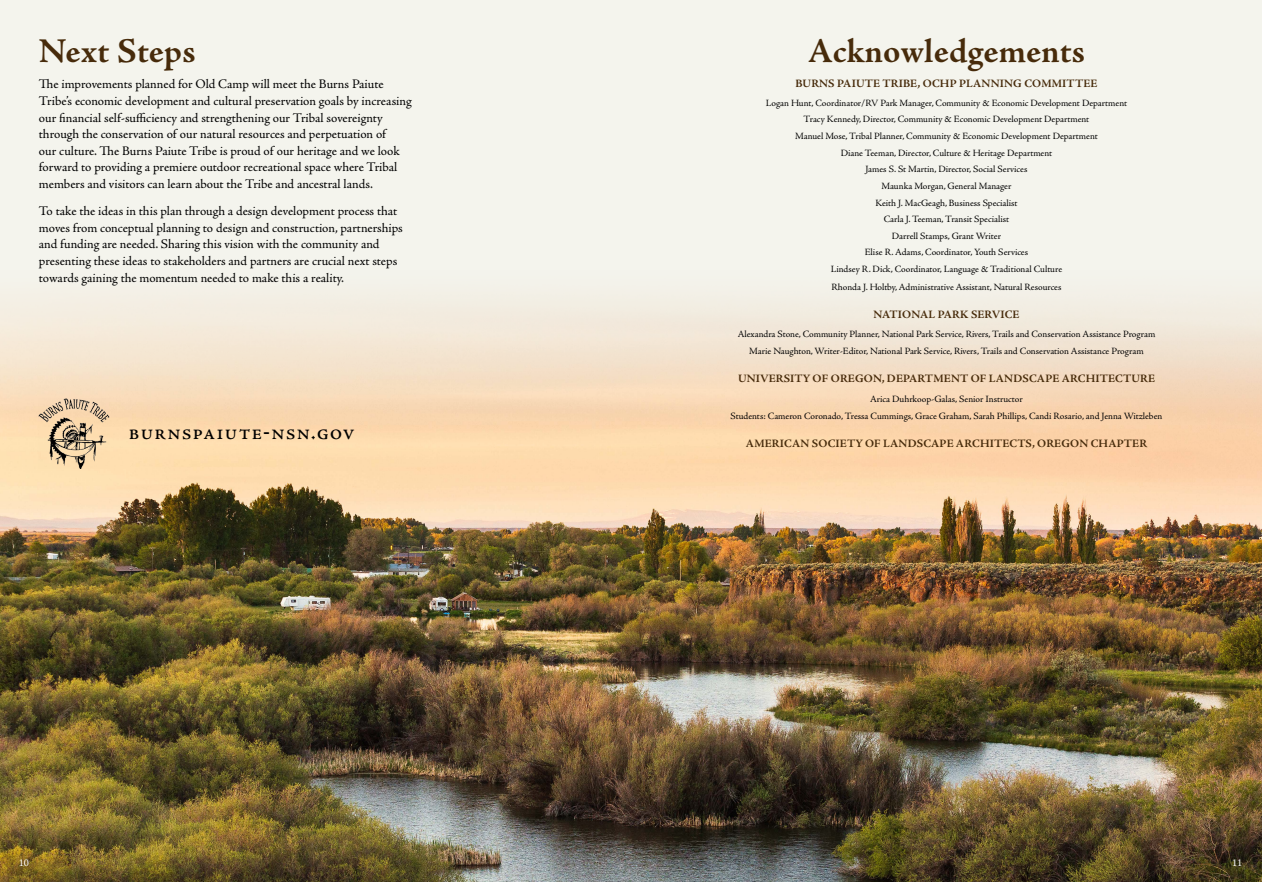
<style>
.page{position:relative;width:1262px;height:882px;background:#f4f4ed}
.page>*{position:absolute;margin:0;border:0;box-sizing:border-box;transform-origin:0 0}
.biggums{font:700 35px "Adobe Jenson Pro";letter-spacing:.005em;color:#472b0b}
.t1{font:22.75px "Adobe Jenson Pro";letter-spacing:.04em;color:#000}
.t2{font:13.12px/16.6px "Adobe Jenson Pro";color:#000}
.thanks_big{font:700 11.38px "Adobe Jenson Pro";letter-spacing:.015em;color:#472b0b}
.t3{font:10.5px "Adobe Jenson Pro";color:#fff}
.t4{font:9.62px "Adobe Jenson Pro";letter-spacing:-.005em;color:#000}
.s1{font-family:"Arial Narrow"}
</style>
<div class="page">
<img style="left:0;top:301px;width:1262px;height:581px">
<img style="left:39px;top:398px;width:71px;height:71px">
<p class="biggums" style="left:39px;top:31px;width:158px">Next Steps</p>
<p class="t2" style="left:39px;top:76px;width:374px">The improvements planned for Old Camp will meet the Burns Paiute Tribe’s economic development and cultural preservation goals by increasing our financial self-sufficiency and strengthening our Tribal sovereignty through the conservation of our natural resources and perpetuation of<br>our culture. The Burns Paiute Tribe is proud of our heritage and we look forward to providing a premiere outdoor recreational space where Tribal members and visitors can learn about the Tribe and ancestral lands.</p>
<p class="t2" style="left:39px;top:203px;width:365px">To take the ideas in this plan through a design development process that moves from conceptual planning to design and construction, partnerships and funding are needed. Sharing this vision with the community and presenting these ideas to stakeholders and partners are crucial next steps towards gaining the momentum needed to make this a reality.</p>
<p class="t1" style="left:129px;top:419px;width:228px">burnspaiute<span class="s1">-</span>nsn.gov</p>
<p class="biggums" style="left:808px;top:31px;width:279px">Acknowledgements</p>
<p class="thanks_big" style="left:795px;top:77px;width:303px">BURNS PAIUTE TRIBE, OCHP PLANNING COMMITTEE</p>
<p class="t4" style="left:766px;top:97px;width:363px">Logan Hunt, Coordinator/RV Park Manager, Community &amp; Economic Development Department</p>
<p class="t4" style="left:803px;top:114px;width:287px">Tracy Kennedy, Director, Community &amp; Economic Development Department</p>
<p class="t4" style="left:795px;top:131px;width:304px">Manuel Mose, Tribal Planner, Community &amp; Economic Development Department</p>
<p class="t4" style="left:841px;top:147px;width:213px">Diane Teeman, Director, Culture &amp; Heritage Department</p>
<p class="t4" style="left:865px;top:164px;width:163px">James S. St Martin, Director, Social Services</p>
<p class="t4" style="left:881px;top:180px;width:132px">Maunka Morgan, General Manager</p>
<p class="t4" style="left:875px;top:197px;width:144px">Keith J. MacGeagh, Business Specialist</p>
<p class="t4" style="left:884px;top:214px;width:127px">Carla J. Teeman, Transit Specialist</p>
<p class="t4" style="left:892px;top:230px;width:111px">Darrell Stamps, Grant Writer</p>
<p class="t4" style="left:865px;top:247px;width:165px">Elise R. Adams, Coordinator, Youth Services</p>
<p class="t4" style="left:831px;top:264px;width:233px">Lindsey R. Dick, Coordinator, Language &amp; Traditional Culture</p>
<p class="t4" style="left:831px;top:281px;width:232px">Rhonda J. Holtby, Administrative Assistant, Natural Resources</p>
<p class="thanks_big" style="left:873px;top:308px;width:148px">NATIONAL PARK SERVICE</p>
<p class="t4" style="left:738px;top:328px;width:419px">Alexandra Stone, Community Planner, National Park Service, Rivers, Trails and Conservation Assistance Program</p>
<p class="t4" style="left:749px;top:346px;width:396px">Marie Naughton, Writer-Editor, National Park Service, Rivers, Trails and Conservation Assistance Program</p>
<p class="thanks_big" style="left:738px;top:372px;width:418px">UNIVERSITY OF OREGON, DEPARTMENT OF LANDSCAPE ARCHITECTURE</p>
<p class="t4" style="left:870px;top:393px;width:154px">Arica Duhrkoop-Galas, Senior Instructor</p>
<p class="t4" style="left:730px;top:411px;width:433px">Students: Cameron Coronado, Tressa Cummings, Grace Graham, Sarah Phillips, Candi Rosario, and Jenna Witzleben</p>
<p class="thanks_big" style="left:746px;top:437px;width:403px">AMERICAN SOCIETY OF LANDSCAPE ARCHITECTS, OREGON CHAPTER</p>
<p class="t3" style="left:19px;top:857px;width:12px">10</p>
<p class="t3" style="left:1232px;top:857px;width:12px">11</p>
</div>
